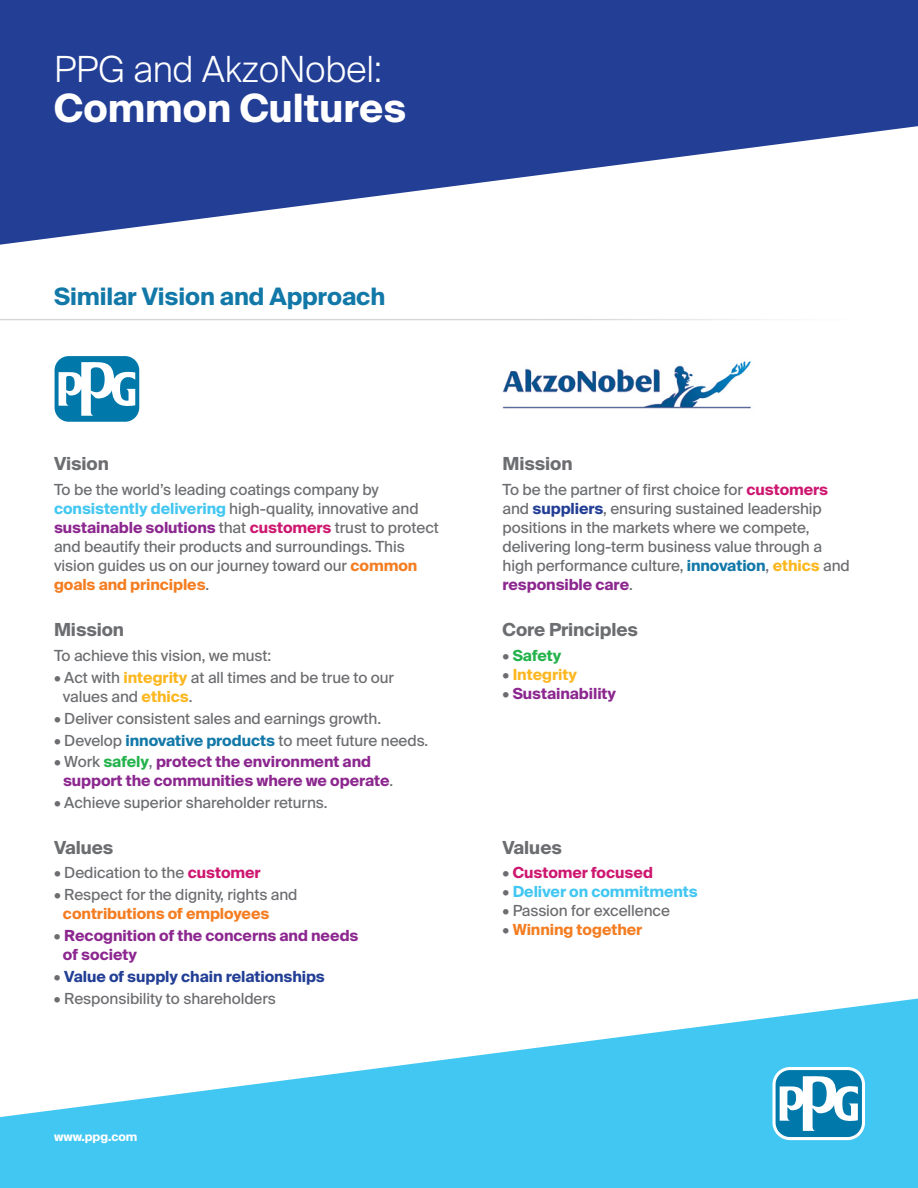
<style>
.page{position:relative;width:918px;height:1188px;background:#fff}
.page>*{position:absolute;margin:0;border:0;box-sizing:border-box;transform-origin:0 0}
.t1{font:700 39px "Suisse Intl";color:#fff}
.t2{font:300 36px "Suisse Intl";color:#fff}
.t3{font:700 24px "Suisse Intl";letter-spacing:-.005em;color:#1278a8}
.t4{font:700 18px "Suisse Intl";letter-spacing:-.005em;color:#6c6d70}
.t5{font:15.3px/18.9px "Suisse Intl";letter-spacing:-.005em;color:#6c6d70}
.t6{font:700 15.3px/18.9px "Suisse Intl";letter-spacing:-.005em;color:#8c278f}
.t7{font:700 15.3px "Suisse Intl";letter-spacing:-.005em;color:#f47d21}
.t8{font:700 15.3px "Suisse Intl";letter-spacing:-.005em;color:#223e95}
.t9{font:700 15.3px "Suisse Intl";letter-spacing:-.005em;color:#42c7f2}
.t10{font:700 15.3px "Suisse Intl";letter-spacing:-.005em;color:#ce1770}
.t11{font:700 15.3px "Suisse Intl";letter-spacing:-.005em;color:#fcb71f}
.t12{font:700 15.3px "Suisse Intl";letter-spacing:-.005em;color:#23b24b}
.t13{font:700 12px "Suisse Intl";color:#fff}
.s1{font-weight:700;color:#42c7f2}
.s2{font-weight:700;color:#8c278f}
.s3{font-weight:700;color:#ce1770}
.s4{font-weight:700;color:#f47d21}
.s5{font-weight:700;color:#fcb71f}
.s6{font-weight:700;color:#1278a8}
.s7{font-weight:400;color:#6c6d70}
.s8{color:#23b24b}
.s9{font-weight:700;color:#223e95}
</style>
<div class="page">
<svg style="left:0;top:998px;width:918px;height:190px;fill:#42c7f2"></svg>
<svg style="left:0;top:0;width:918px;height:245px;fill:#223e95"></svg>
<svg style="left:772px;top:1067px;width:93px;height:73px"></svg>
<div style="left:776px;top:1070px;width:86px;height:67px;background:#0078aa;border-radius:14px"></div>
<svg style="left:780px;top:1076px;width:78px;height:55px"></svg>
<svg style="left:52px;top:353px;width:90px;height:72px"></svg>
<div style="left:55px;top:356px;width:84px;height:66px;background:#0078aa;border-radius:14px"></div>
<svg style="left:59px;top:362px;width:76px;height:54px"></svg>
<img style="left:502px;top:361px;width:249px;height:48px">
<h2 class="t2" style="left:54px;top:56px;width:329px">PPG and AkzoNobel:</h2>
<h1 class="t1" style="left:54px;top:93px;width:354px">Common Cultures</h1>
<h3 class="t3" style="left:54px;top:288px;width:333px">Similar Vision and Approach</h3>
<p class="t4" style="left:54px;top:457px;width:56px">Vision</p>
<p class="t5" style="left:54px;top:482px;width:386px">To be the world’s leading coatings company by <span class="s1">consistently delivering</span> high-quality, innovative and <span class="s2">sustainable solutions</span> that <span class="s3">customers</span> trust to protect and beautify their products and surroundings. This vision guides us on our journey toward our <span class="s4">common goals and principles</span>.</p>
<p class="t4" style="left:54px;top:623px;width:72px">Mission</p>
<p class="t5" style="left:54px;top:647px;width:219px">To achieve this vision, we must:</p>
<p class="t5" style="left:63px;top:669px;width:333px;text-indent:-9px">• Act with <span class="s5">integrity</span> at all times and be true to our values and <span class="s5">ethics</span>.</p>
<p class="t5" style="left:54px;top:710px;width:329px">• Deliver consistent sales and earnings growth.</p>
<p class="t5" style="left:54px;top:732px;width:376px">• Develop <span class="s6">innovative products</span> to meet future needs.</p>
<p class="t6" style="left:63px;top:754px;width:332px;text-indent:-9px"><span class="s7">• Work</span> <span class="s8">safely</span><span class="s7">,</span> protect the environment and support the communities where we operate<span class="s7">.</span></p>
<p class="t5" style="left:54px;top:795px;width:275px">• Achieve superior shareholder returns.</p>
<p class="t4" style="left:54px;top:841px;width:61px">Values</p>
<p class="t5" style="left:54px;top:865px;width:208px">• Dedication to the <span class="s3">customer</span></p>
<p class="t5" style="left:54px;top:887px;width:245px">• Respect for the dignity, rights and</p>
<p class="t7" style="left:63px;top:908px;width:208px">contributions of employees</p>
<p class="t6" style="left:63px;top:927px;width:297px;text-indent:-9px"><span class="s7">•</span> Recognition of the concerns and needs of society</p>
<p class="t8" style="left:54px;top:971px;width:272px"><span class="s7">•</span> Value of supply chain relationships</p>
<p class="t5" style="left:54px;top:990px;width:223px">• Responsibility to shareholders</p>
<p class="t13" style="left:54px;top:1132px;width:85px">www.ppg.com</p>
<p class="t4" style="left:502px;top:457px;width:72px">Mission</p>
<p class="t5" style="left:502px;top:482px;width:349px">To be the partner of first choice for <span class="s3">customers </span>and <span class="s9">suppliers</span>, ensuring sustained leadership positions in the markets where we compete, delivering long-term business value through a high performance culture, <span class="s6">innovation</span>, <span class="s5">ethics</span> and <span class="s2">responsible care</span>.</p>
<p class="t4" style="left:502px;top:623px;width:137px">Core Principles</p>
<p class="t12" style="left:502px;top:650px;width:60px"><span class="s7">•</span> Safety</p>
<p class="t11" style="left:502px;top:669px;width:76px"><span class="s7">•</span> Integrity</p>
<p class="t6" style="left:502px;top:685px;width:115px"><span class="s7">•</span> Sustainability</p>
<p class="t4" style="left:502px;top:841px;width:61px">Values</p>
<p class="t10" style="left:502px;top:867px;width:152px"><span class="s7">•</span> Customer focused</p>
<p class="t9" style="left:502px;top:886px;width:197px"><span class="s7">•</span> Deliver on commitments</p>
<p class="t5" style="left:502px;top:903px;width:169px">• Passion for excellence</p>
<p class="t7" style="left:502px;top:924px;width:141px"><span class="s7">•</span> Winning together</p>
</div>
